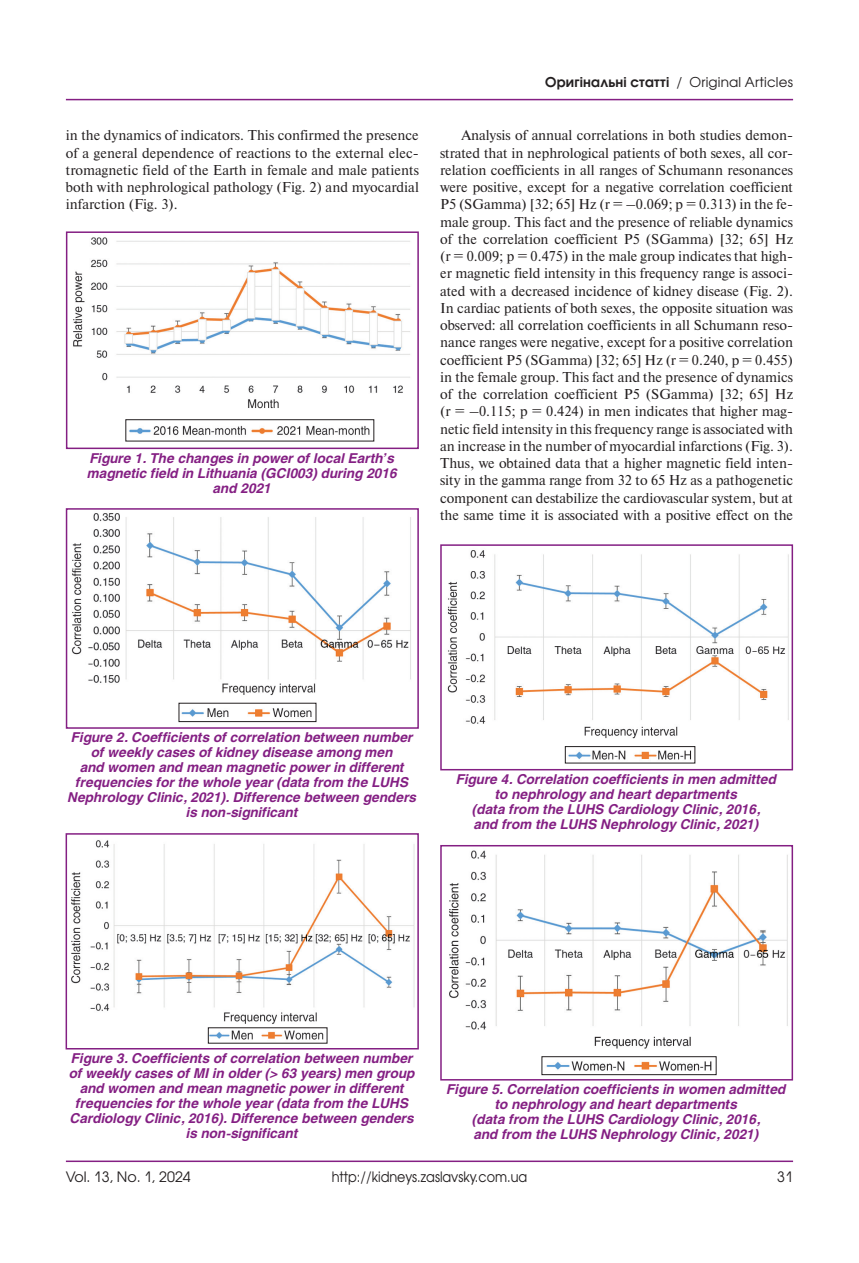
<style>
.page{position:relative;width:859px;height:1263px;background:#fff}
.page>*{position:absolute;margin:0;border:0;box-sizing:border-box;transform-origin:0 0}
.Текст{font:14.25px/17.2px "Newton C";color:#231f20;text-align:justify}
.t1{font:14.25px "Avant Garde Gothic C";color:#231f20;scale:.9 1}
.t2{font:14.25px "Avant Garde Gothic C";color:#231f20}
.Табл_рис_подпись{font:italic 700 13.5px/15px "Helios";color:#841f83;text-align:center}
.t3{font:700 13.5px "Avant Garde Gothic C";letter-spacing:.015em;color:#231f20}
.s1{font-weight:400}
</style>
<div class="page">
<hr style="left:66px;top:1160px;width:727px;height:2px;background:#841f83">
<hr style="left:66px;top:99px;width:727px;height:1px;background:#841f83">
<img style="left:73px;top:237px;width:337px;height:204px">
<div style="left:66px;top:231px;width:353px;height:218px;border:2px solid #841f83"></div>
<div style="left:125px;top:419px;width:249px;height:22px;border:1px solid #231f20"></div>
<img style="left:71px;top:513px;width:340px;height:208px">
<div style="left:66px;top:508px;width:353px;height:221px;border:2px solid #841f83"></div>
<div style="left:179px;top:703px;width:137px;height:19px;border:1px solid #231f20"></div>
<img style="left:71px;top:840px;width:344px;height:203px">
<div style="left:66px;top:833px;width:353px;height:216px;border:2px solid #841f83"></div>
<img style="left:447px;top:550px;width:342px;height:212px">
<div style="left:440px;top:544px;width:353px;height:226px;border:2px solid #841f83"></div>
<div style="left:565px;top:746px;width:130px;height:17px;border:1px solid #231f20"></div>
<img style="left:449px;top:850px;width:339px;height:226px">
<div style="left:440px;top:845px;width:353px;height:235px;border:2px solid #841f83"></div>
<div style="left:541px;top:1056px;width:175px;height:19px;border:1px solid #231f20"></div>
<p class="t3" style="left:545px;top:73px;width:249px">Оригінальні статті <span class="s1">/ Original Articles</span></p>
<p class="Текст" style="left:66px;top:127px;width:354px">in the dynamics of indicators. This confirmed the presence of a general dependence of reactions to the external elec&shy;tromagnetic field of the Earth in female and male patients both with nephrological pathology (Fig. 2) and myocardial infarction (Fig. 3).</p>
<p class="Текст" style="left:440px;top:127px;width:354px;text-indent:21px">Analysis of annual correlations in both studies demon&shy;strated that in nephrological patients of both sexes, all cor&shy;relation coefficients in all ranges of Schumann resonances were positive, except for a negative correlation coefficient P5 (SGamma) [32; 65] Hz (r = –0.069; p = 0.313) in the fe&shy;male group. This fact and the presence of reliable dynamics of the correlation coefficient P5 (SGamma) [32; 65] Hz (r = 0.009; p = 0.475) in the male group indicates that high&shy;er magnetic field intensity in this frequency range is associ&shy;ated with a decreased incidence of kidney disease (Fig. 2).<br>In cardiac patients of both sexes, the opposite situation was observed: all correlation coefficients in all Schumann reso&shy;nance ranges were negative, except for a positive correlation coefficient P5 (SGamma) [32; 65] Hz (r = 0.240, p = 0.455) in the female group. This fact and the presence of dynamics of the correlation coefficient P5 (SGamma) [32; 65] Hz (r = –0.115; p = 0.424) in men indicates that higher mag&shy;netic field intensity in this frequency range is associated with an increase in the number of myocardial infarctions (Fig. 3).<br>Thus, we obtained data that a higher magnetic field inten&shy;sity in the gamma range from 32 to 65 Hz as a pathogenetic component can destabilize the cardiovascular system, but at the same time it is associated with a positive effect on the</p>
<p class="Табл_рис_подпись" style="left:87px;top:451px;width:311px">Figure 1. The changes in power of local Earth’s magnetic field in Lithuania (GCI003) during 2016 and 2021</p>
<p class="Табл_рис_подпись" style="left:68px;top:730px;width:350px">Figure 2. Coefficients of correlation between number of weekly cases of kidney disease among men<br>and women and mean magnetic power in different frequencies for the whole year (data from the LUHS Nephrology Clinic, 2021). Difference between genders is non-significant</p>
<p class="Табл_рис_подпись" style="left:456px;top:771px;width:322px">Figure 4. Correlation coefficients in men admitted to nephrology and heart departments<br>(data from the LUHS Cardiology Clinic, 2016,<br>and from the LUHS Nephrology Clinic, 2021)</p>
<p class="Табл_рис_подпись" style="left:70px;top:1051px;width:347px">Figure 3. Coefficients of correlation between number of weekly cases of MI in older (&gt; 63 years) men group and women and mean magnetic power in different frequencies for the whole year (data from the LUHS Cardiology Clinic, 2016). Difference between genders is non-significant</p>
<p class="Табл_рис_подпись" style="left:447px;top:1082px;width:341px">Figure 5. Correlation coefficients in women admitted to nephrology and heart departments<br>(data from the LUHS Cardiology Clinic, 2016,<br>and from the LUHS Nephrology Clinic, 2021)</p>
<p class="t2" style="left:66px;top:1168px;width:126px">Vol. 13, No. 1, 2024</p>
<p class="t1" style="left:332px;top:1168px;width:219px">http://kidneys.zaslavsky.com.ua</p>
<p class="t2" style="left:777px;top:1168px;width:17px">31</p>
</div>
